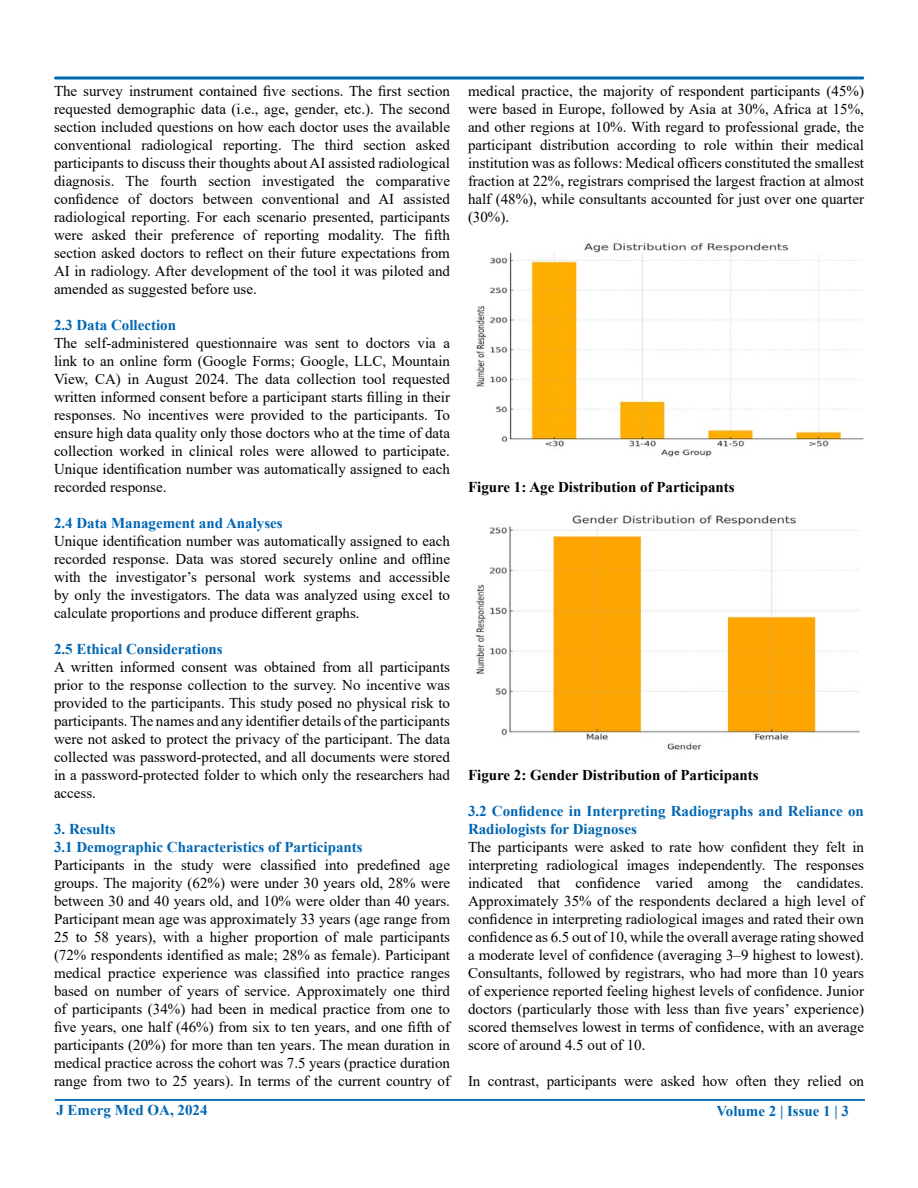
<style>
.page{position:relative;width:918px;height:1188px;background:#fff}
.page>*{position:absolute;margin:0;border:0;box-sizing:border-box;transform-origin:0 0}
.t1{font:15px/18px "Times New Roman";color:#000;text-align:justify}
.t2{font:700 15px/18px "Times New Roman";color:#0066b3}
.t3{font:700 15px "Times New Roman";color:#000}
.t4{font:italic 13.2px "Arial";color:#000;scale:.89 1}
.t5{font:12px "Arial";color:#000}
</style>
<div class="page">
<hr style="left:55px;top:1099px;width:810px;height:2px;background:#0066b3">
<div style="left:54px;top:76px;width:810px;height:4px;border:2px solid #0066b3"></div>
<img style="left:476px;top:242px;width:388px;height:215px">
<img style="left:476px;top:515px;width:384px;height:235px">
<p class="t1" style="left:468px;top:81px;width:398px">medical practice, the majority of respondent participants (45%) were based in Europe, followed by Asia at 30%, Africa at 15%, and other regions at 10%. With regard to professional grade, the participant distribution according to role within their medical institution was as follows: Medical officers constituted the smallest fraction at 22%, registrars comprised the largest fraction at almost half (48%), while consultants accounted for just over one quarter (30%).</p>
<p class="t1" style="left:54px;top:81px;width:398px">The survey instrument contained five sections. The first section requested demographic data (i.e., age, gender, etc.). The second section included questions on how each doctor uses the available conventional radiological reporting. The third section asked participants to discuss their thoughts about AI assisted radiological diagnosis. The fourth section investigated the comparative confidence of doctors between conventional and AI assisted radiological reporting. For each scenario presented, participants were asked their preference of reporting modality. The fifth section asked doctors to reflect on their future expectations from AI in radiology. After development of the tool it was piloted and amended as suggested before use.</p>
<p class="t2" style="left:54px;top:315px;width:124px">2.3 Data Collection</p>
<p class="t1" style="left:54px;top:333px;width:398px">The self-administered questionnaire was sent to doctors via a link to an online form (Google Forms; Google, LLC, Mountain View, CA) in August 2024. The data collection tool requested written informed consent before a participant starts filling in their responses. No incentives were provided to the participants. To ensure high data quality only those doctors who at the time of data collection worked in clinical roles were allowed to participate.<br>Unique identification number was automatically assigned to each recorded response.</p>
<p class="t2" style="left:54px;top:513px;width:230px">2.4 Data Management and Analyses</p>
<p class="t1" style="left:54px;top:531px;width:398px">Unique identification number was automatically assigned to each recorded response. Data was stored securely online and offline with the investigator’s personal work systems and accessible by only the investigators. The data was analyzed using excel to calculate proportions and produce different graphs.</p>
<p class="t2" style="left:54px;top:639px;width:170px">2.5 Ethical Considerations</p>
<p class="t1" style="left:54px;top:657px;width:398px">A written informed consent was obtained from all participants prior to the response collection to the survey. No incentive was provided to the participants. This study posed no physical risk to participants. The names and any identifier details of the participants were not asked to protect the privacy of the participant. The data collected was password-protected, and all documents were stored in a password-protected folder to which only the researchers had access.</p>
<p class="t2" style="left:54px;top:819px;width:310px">3. Results<br>3.1 Demographic Characteristics of Participants</p>
<p class="t1" style="left:54px;top:855px;width:398px">Participants in the study were classified into predefined age groups. The majority (62%) were under 30 years old, 28% were between 30 and 40 years old, and 10% were older than 40 years.<br>Participant mean age was approximately 33 years (age range from 25 to 58 years), with a higher proportion of male participants (72% respondents identified as male; 28% as female). Participant medical practice experience was classified into practice ranges based on number of years of service. Approximately one third of participants (34%) had been in medical practice from one to five years, one half (46%) from six to ten years, and one fifth of participants (20%) for more than ten years. The mean duration in medical practice across the cohort was 7.5 years (practice duration range from two to 25 years). In terms of the current country of</p>
<p class="t5" style="left:452px;top:196px;width:63px">2. Figures:</p>
<p class="t3" style="left:468px;top:476px;width:268px">Figure 1: Age Distribution of Participants</p>
<p class="t4" style="left:470px;top:764px;width:246px">Fig 2. - Gender distribution of participants</p>
<p class="t3" style="left:468px;top:764px;width:292px">Figure 2: Gender Distribution of Participants</p>
<p class="t2" style="left:468px;top:801px;width:397px">3.2 Confidence in Interpreting Radiographs and Reliance on<br>Radiologists for Diagnoses</p>
<p class="t1" style="left:468px;top:837px;width:398px">The participants were asked to rate how confident they felt in interpreting radiological images independently. The responses indicated that confidence varied among the candidates.<br>Approximately 35% of the respondents declared a high level of confidence in interpreting radiological images and rated their own confidence as 6.5 out of 10, while the overall average rating showed a moderate level of confidence (averaging 3–9 highest to lowest).<br>Consultants, followed by registrars, who had more than 10 years of experience reported feeling highest levels of confidence. Junior doctors (particularly those with less than five years’ experience) scored themselves lowest in terms of confidence, with an average score of around 4.5 out of 10.</p>
<p class="t1" style="left:468px;top:1071px;width:398px">In contrast, participants were asked how often they relied on</p>
<p class="t2" style="left:56px;top:1101px;width:153px">J Emerg Med OA, 2024</p>
<p class="t2" style="left:716px;top:1101px;width:134px">Volume 2 | Issue 1 | 3</p>
</div>
